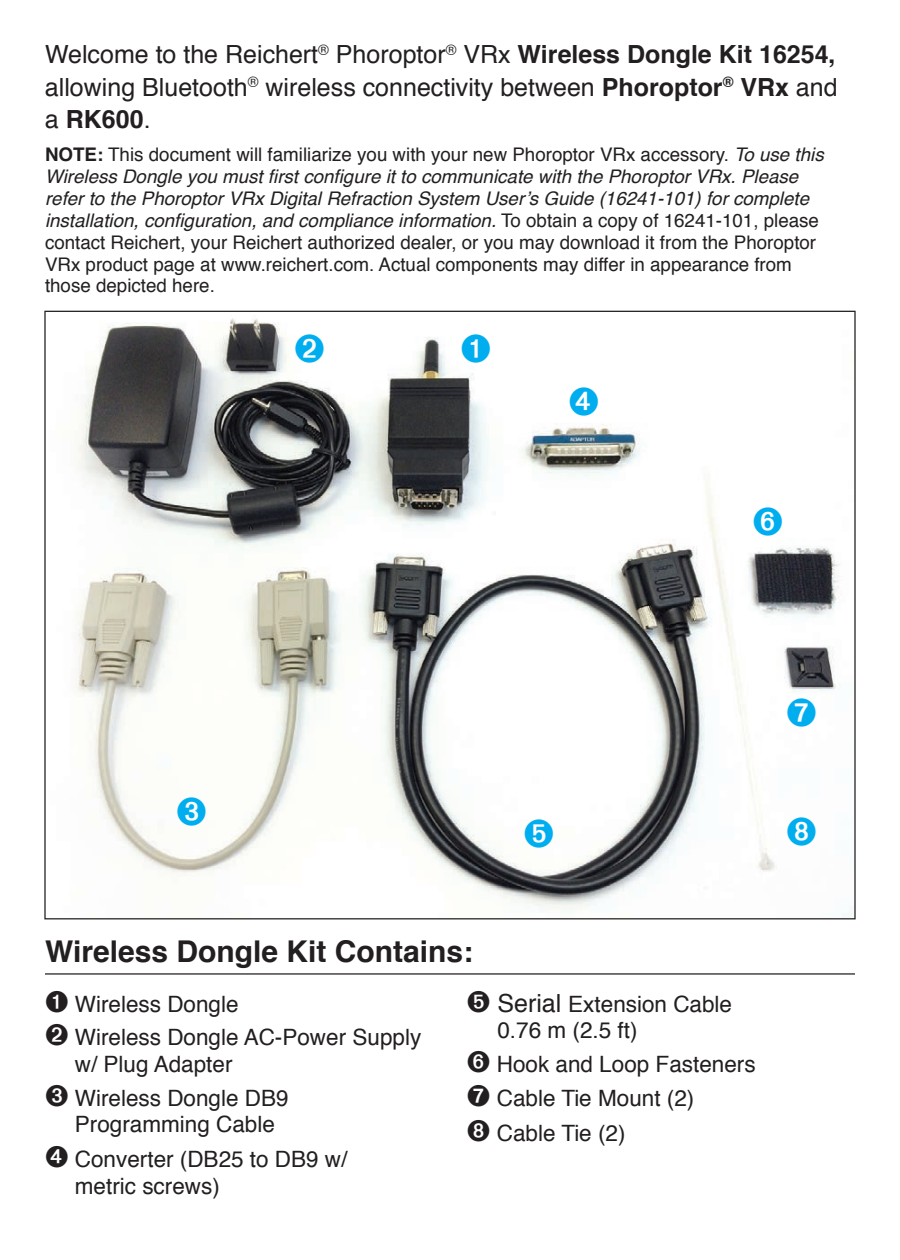
<style>
.page{position:relative;width:900px;height:1260px;background:#fff}
.page>*{position:absolute;margin:0;border:0;box-sizing:border-box;transform-origin:0 0}
.t1{font:700 30px "Helvetica";color:#231f20}
.t2{font:25px/32.5px "Helvetica";color:#231f20;text-align:justify}
.t3{font:22.5px/34.8px "Helvetica";color:#231f20}
.t4{font:18.75px/22px "Helvetica";color:#231f20}
.s1{font-weight:700}
.s2{font-style:italic}
.s3{font-size:25px}
</style>
<div class="page">
<img style="left:75px;top:318px;width:764px;height:595px">
<hr style="left:45px;top:973px;width:810px;height:2px;background:#231f20">
<svg style="left:295px;top:334px;width:28px;height:28px"></svg>
<svg style="left:462px;top:334px;width:28px;height:28px"></svg>
<svg style="left:754px;top:507px;width:28px;height:29px"></svg>
<svg style="left:788px;top:698px;width:28px;height:29px"></svg>
<svg style="left:570px;top:387px;width:28px;height:28px"></svg>
<svg style="left:525px;top:819px;width:28px;height:29px"></svg>
<svg style="left:788px;top:817px;width:28px;height:28px"></svg>
<svg style="left:178px;top:797px;width:28px;height:29px"></svg>
<h2 class="t2" style="left:45px;top:39px;width:794px">Welcome to the Reichert<sup>®</sup> Phoroptor<sup>®</sup> VRx <span class="s1">Wireless Dongle Kit 16254, </span>allowing Bluetooth<sup>®</sup> wireless connectivity between <span class="s1">Phoroptor</span><sup>®</sup> <span class="s1">VRx</span> and a <span class="s1">RK600</span>.</h2>
<p class="t4" style="left:45px;top:144px;width:780px"><span class="s1">NOTE:</span> This document will familiarize you with your new Phoroptor VRx accessory. <span class="s2">To use this Wireless Dongle you must first configure it to communicate with the Phoroptor VRx. Please refer to the Phoroptor VRx Digital Refraction System User’s Guide (16241-101) for complete installation, configuration, and compliance information.</span> To obtain a copy of 16241-101, please contact Reichert, your Reichert authorized dealer, or you may download it from the Phoroptor VRx product page at www.reichert.com. Actual components may differ in appearance from those depicted here.</p>
<h1 class="t1" style="left:45px;top:927px;width:430px">Wireless Dongle Kit Contains:</h1>
<p class="t3" style="left:45px;top:987px;width:378px;line-height:34px">➊ Wireless Dongle<br>➋ Wireless Dongle AC-Power Supply</p>
<p class="t3" style="left:45px;top:1048px;width:245px;line-height:34px;text-indent:30px">w/ Plug Adapter<br>➌ Wireless Dongle DB9</p>
<p class="t3" style="left:45px;top:1107px;width:304px;text-indent:30px">Programming Cable<br>➍ Converter (DB25 to DB9 w/</p>
<p class="t3" style="left:75px;top:1169px;width:146px">metric screws)</p>
<p class="t3" style="left:497px;top:991px;width:236px;line-height:26.2px;text-indent:-31px">➎ <span class="s3">Serial</span> Extension Cable<br>0.76 m (2.5 ft)</p>
<p class="t3" style="left:467px;top:1047px;width:290px">➏ Hook and Loop Fasteners<br>➐ Cable Tie Mount (2)<br>➑ Cable Tie (2)</p>
</div>
